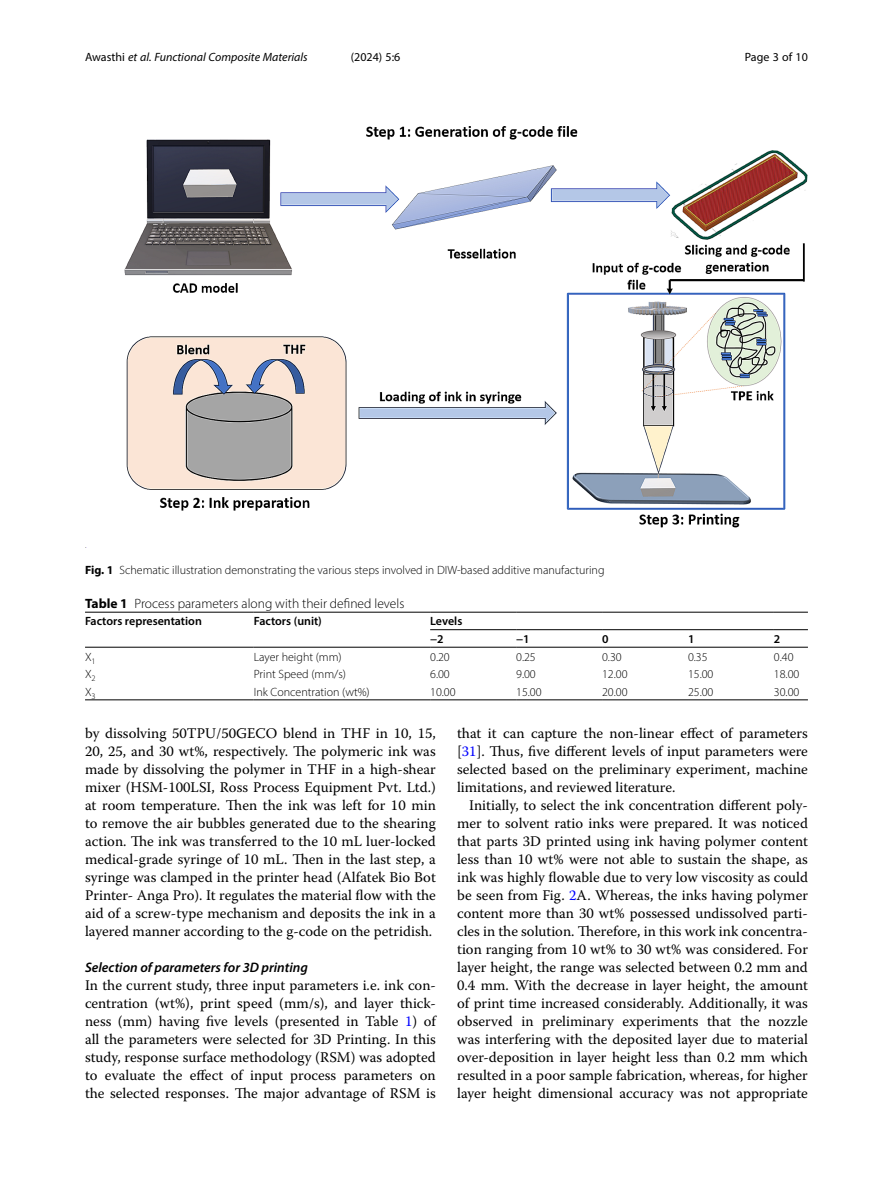
<style>
.page{position:relative;width:893px;height:1191px;background:#fff}
.page>*{position:absolute;margin:0;border:0;box-sizing:border-box;transform-origin:0 0}
.Body_Text{font:14.7px/18px "Warnock Pro";color:#000;text-align:justify}
.Body_Text_Indent{font:14.7px/18px "Warnock Pro";color:#000;text-align:justify}
.Head_3{font:italic 600 13.8px "Myriad Pro";color:#000}
.Table_Caption{font:300 13.5px "Myriad Pro";color:#000}
.Table_Body{font:300 12px "Myriad Pro";color:#000}
.Figure_Caption{font:300 12px "Myriad Pro";color:#000}
.Table_Head{font:600 12px "Myriad Pro";color:#000}
.t1{font:italic 12px "Myriad Pro";color:#000}
.t2{font:12px "Myriad Pro";color:#000}
.s1{font-style:normal}
.s2{font-weight:700}
.s3{color:#00f}
</style>
<div class="page">
<hr style="left:85px;top:647px;width:169px;height:1px;background:#000">
<hr style="left:254px;top:647px;width:176px;height:1px;background:#000">
<hr style="left:254px;top:612px;width:176px;height:1px;background:#000">
<hr style="left:430px;top:647px;width:86px;height:1px;background:#000">
<hr style="left:516px;top:647px;width:86px;height:1px;background:#000">
<hr style="left:602px;top:647px;width:86px;height:1px;background:#000">
<hr style="left:688px;top:647px;width:86px;height:1px;background:#000">
<hr style="left:774px;top:647px;width:34px;height:1px;background:#000">
<hr style="left:85px;top:699px;width:169px;height:1px;background:#000">
<hr style="left:254px;top:699px;width:176px;height:1px;background:#000">
<hr style="left:430px;top:699px;width:86px;height:1px;background:#000">
<hr style="left:516px;top:699px;width:86px;height:1px;background:#000">
<hr style="left:602px;top:699px;width:86px;height:1px;background:#000">
<hr style="left:688px;top:699px;width:86px;height:1px;background:#000">
<hr style="left:774px;top:699px;width:34px;height:1px;background:#000">
<hr style="left:85px;top:612px;width:169px;height:1px;background:#000">
<hr style="left:430px;top:612px;width:86px;height:1px;background:#000">
<hr style="left:516px;top:612px;width:86px;height:1px;background:#000">
<hr style="left:602px;top:612px;width:86px;height:1px;background:#000">
<hr style="left:688px;top:612px;width:86px;height:1px;background:#000">
<hr style="left:774px;top:612px;width:34px;height:1px;background:#000">
<hr style="left:430px;top:629px;width:86px;height:1px;background:#000">
<hr style="left:516px;top:629px;width:86px;height:1px;background:#000">
<hr style="left:602px;top:629px;width:86px;height:1px;background:#000">
<hr style="left:688px;top:629px;width:86px;height:1px;background:#000">
<hr style="left:774px;top:629px;width:34px;height:1px;background:#000">
<img style="left:124px;top:126px;width:684px;height:402px">
<p class="t1" style="left:85px;top:50px;width:224px"><span class="s1">Awasthi</span> et al. Functional Composite Materials</p>
<p class="t2" style="left:351px;top:50px;width:51px">(2024) 5:6</p>
<p class="t2" style="left:745px;top:50px;width:65px">Page 3 of 10</p>
<p class="Figure_Caption" style="left:85px;top:563px;width:521px"><span class="s2">Fig. 1</span> Schematic illustration demonstrating the various steps involved in DIW-based additive manufacturing</p>
<p class="Table_Caption" style="left:85px;top:595px;width:321px"><span class="s2">Table 1</span> Process parameters along with their defined levels</p>
<p class="Table_Head" style="left:85px;top:614px;width:118px">Factors representation</p>
<p class="Table_Head" style="left:254px;top:614px;width:70px">Factors (unit)</p>
<p class="Table_Head" style="left:430px;top:614px;width:34px">Levels</p>
<p class="Table_Head" style="left:430px;top:631px;width:15px">−2</p>
<p class="Table_Head" style="left:516px;top:631px;width:15px">−1</p>
<p class="Table_Head" style="left:602px;top:631px;width:8px">0</p>
<p class="Table_Head" style="left:688px;top:631px;width:8px">1</p>
<p class="Table_Head" style="left:774px;top:631px;width:8px">2</p>
<p class="Table_Body" style="left:85px;top:649px;width:12px">X<sub>1</sub></p>
<p class="Table_Body" style="left:254px;top:649px;width:90px">Layer height (mm)</p>
<p class="Table_Body" style="left:430px;top:649px;width:21px">0.20</p>
<p class="Table_Body" style="left:516px;top:649px;width:21px">0.25</p>
<p class="Table_Body" style="left:602px;top:649px;width:21px">0.30</p>
<p class="Table_Body" style="left:688px;top:649px;width:21px">0.35</p>
<p class="Table_Body" style="left:774px;top:649px;width:21px">0.40</p>
<p class="Table_Body" style="left:85px;top:667px;width:12px">X<sub>2</sub></p>
<p class="Table_Body" style="left:254px;top:667px;width:94px">Print Speed (mm/s)</p>
<p class="Table_Body" style="left:430px;top:667px;width:21px">6.00</p>
<p class="Table_Body" style="left:516px;top:667px;width:21px">9.00</p>
<p class="Table_Body" style="left:602px;top:667px;width:27px">12.00</p>
<p class="Table_Body" style="left:688px;top:667px;width:27px">15.00</p>
<p class="Table_Body" style="left:774px;top:667px;width:27px">18.00</p>
<p class="Table_Body" style="left:85px;top:684px;width:12px">X<sub>3</sub></p>
<p class="Table_Body" style="left:254px;top:684px;width:117px">Ink Concentration (wt%)</p>
<p class="Table_Body" style="left:430px;top:684px;width:27px">10.00</p>
<p class="Table_Body" style="left:516px;top:684px;width:27px">15.00</p>
<p class="Table_Body" style="left:602px;top:684px;width:27px">20.00</p>
<p class="Table_Body" style="left:688px;top:684px;width:27px">25.00</p>
<p class="Table_Body" style="left:774px;top:684px;width:27px">30.00</p>
<p class="Body_Text" style="left:85px;top:724px;width:352px">by dissolving 50TPU/50GECO blend in THF in 10, 15, 20, 25, and 30 wt%, respectively. The polymeric ink was made by dissolving the polymer in THF in a high-shear mixer (HSM-100LSI, Ross Process Equipment Pvt. Ltd.) at room temperature. Then the ink was left for 10 min to remove the air bubbles generated due to the shearing action. The ink was transferred to the 10 mL luer-locked medical-grade syringe of 10 mL. Then in the last step, a syringe was clamped in the printer head (Alfatek Bio Bot Printer- Anga Pro). It regulates the material flow with the aid of a screw-type mechanism and deposits the ink in a layered manner according to the g-code on the petridish.</p>
<p class="Head_3" style="left:85px;top:959px;width:224px">Selection of parameters for 3D printing</p>
<p class="Body_Text" style="left:85px;top:976px;width:352px">In the current study, three input parameters i.e. ink con&shy;centration (wt%), print speed (mm/s), and layer thick&shy;ness (mm) having five levels (presented in Table <span class="s3">1</span>) of all the parameters were selected for 3D Printing. In this study, response surface methodology (RSM) was adopted to evaluate the effect of input process parameters on the selected responses. The major advantage of RSM is</p>
<p class="Body_Text" style="left:457px;top:724px;width:352px">that it can capture the non-linear effect of parameters [<span class="s3">31</span>]. Thus, five different levels of input parameters were selected based on the preliminary experiment, machine limitations, and reviewed literature.</p>
<p class="Body_Text_Indent" style="left:457px;top:796px;width:352px;text-indent:12px">Initially, to select the ink concentration different poly&shy;mer to solvent ratio inks were prepared. It was noticed that parts 3D printed using ink having polymer content less than 10 wt% were not able to sustain the shape, as ink was highly flowable due to very low viscosity as could be seen from Fig. <span class="s3">2</span>A. Whereas, the inks having polymer content more than 30 wt% possessed undissolved parti&shy;cles in the solution. Therefore, in this work ink concentra&shy;tion ranging from 10 wt% to 30 wt% was considered. For layer height, the range was selected between 0.2 mm and 0.4 mm. With the decrease in layer height, the amount of print time increased considerably. Additionally, it was observed in preliminary experiments that the nozzle was interfering with the deposited layer due to material over-deposition in layer height less than 0.2 mm which resulted in a poor sample fabrication, whereas, for higher layer height dimensional accuracy was not appropriate</p>
</div>
